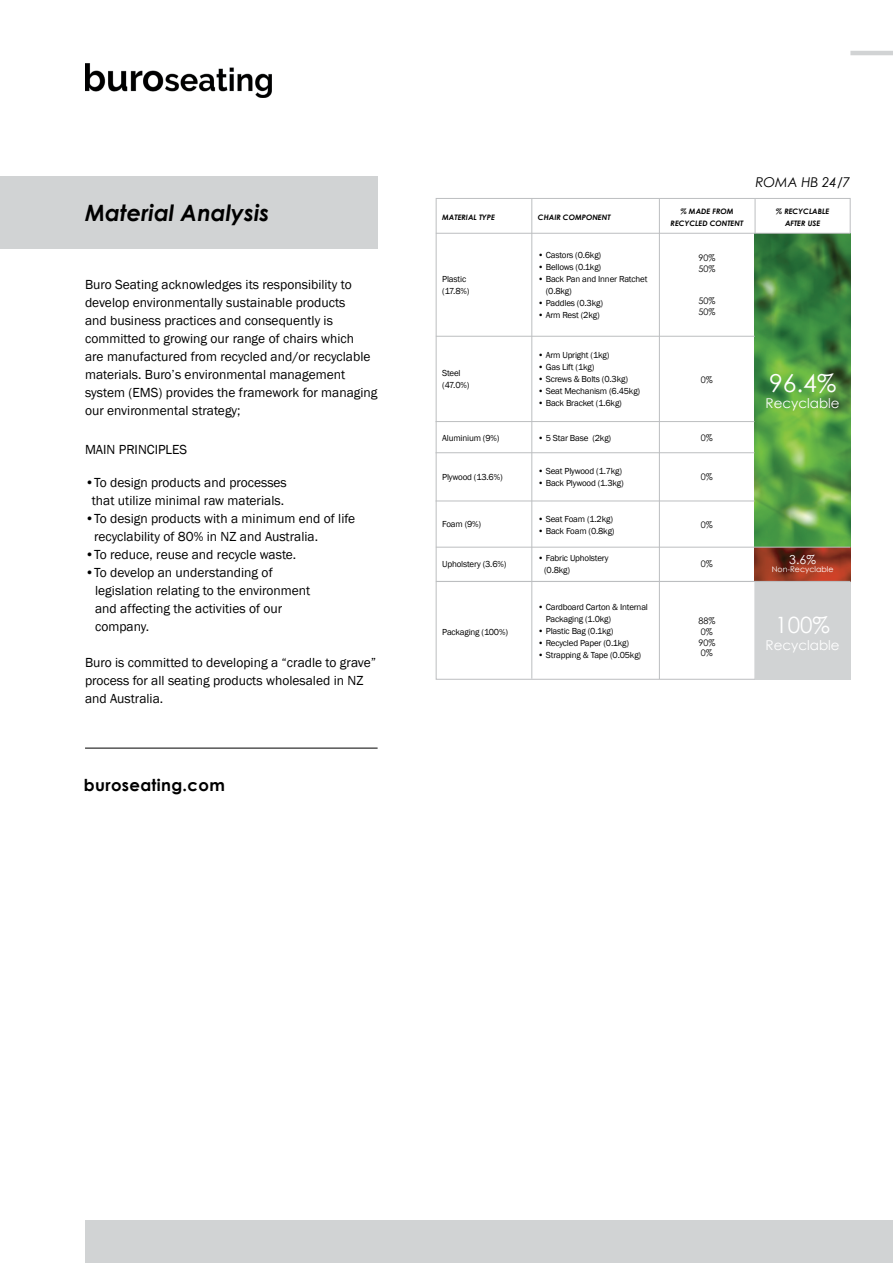
<style>
.page{position:relative;width:893px;height:1263px;background:#fff}
.page>*{position:absolute;margin:0;border:0;box-sizing:border-box;transform-origin:0 0}
.t1{font:24.75px "Century Gothic";color:#fff}
.t2{font:italic 700 22.5px "Century Gothic";color:#000}
.t3{font:22.5px "Century Gothic";color:#fff}
.t4{font:700 16.5px "Century Gothic";letter-spacing:.02em;color:#000}
.t5{font:13.5px/18px "Franklin Gothic";color:#000}
.t6{font:13.5px "Century Gothic";color:#fff}
.t7{font:italic 13.5px "Century Gothic";color:#000}
.t8{font:12.3px "Century Gothic";color:#fff}
.t9{font:9px/12px "Franklin Gothic";letter-spacing:-.02em;color:#000}
.t10{font:9px/10.8px "Century Gothic";color:#000}
.t11{font:7.8px "Century Gothic";color:#fff}
.t12{font:italic 700 7.5px/12px "Century Gothic";color:#000;text-align:center}
</style>
<div class="page">
<div style="left:0;top:176px;width:378px;height:73px;background:#d1d3d4"></div>
<div style="left:85px;top:1220px;width:808px;height:43px;background:#d1d3d4"></div>
<hr style="left:850px;top:51px;width:43px;height:4px;background:#d1d3d4">
<img style="left:85px;top:64px;width:187px;height:33px">
<hr style="left:85px;top:748px;width:293px;height:1px;background:#000">
<hr style="left:659px;top:199px;width:1px;height:480px;background:#bcbec0">
<hr style="left:531px;top:199px;width:1px;height:480px;background:#bcbec0">
<hr style="left:755px;top:199px;width:1px;height:480px;background:#bcbec0">
<img style="left:755px;top:234px;width:95px;height:313px">
<hr style="left:436px;top:233px;width:414px;height:1px;background:#bcbec0">
<div style="left:755px;top:580px;width:95px;height:100px;background:#d1d3d4"></div>
<svg style="left:755px;top:548px;width:95px;height:33px;background:#90331f"></svg>
<hr style="left:436px;top:547px;width:414px;height:1px;background:#bcbec0">
<hr style="left:436px;top:581px;width:414px;height:1px;background:#bcbec0">
<hr style="left:436px;top:501px;width:318px;height:1px;background:#bcbec0">
<hr style="left:436px;top:336px;width:319px;height:1px;background:#bcbec0">
<hr style="left:436px;top:421px;width:318px;height:1px;background:#bcbec0">
<hr style="left:436px;top:452px;width:318px;height:1px;background:#bcbec0">
<p class="t7" style="left:755px;top:172px;width:97px">ROMA HB 24/7</p>
<h2 class="t2" style="left:85px;top:196px;width:186px">Material Analysis</h2>
<p class="t12" style="left:442px;top:211px;width:54px">MATERIAL TYPE</p>
<p class="t12" style="left:538px;top:211px;width:74px">CHAIR COMPONENT</p>
<p class="t12" style="left:671px;top:205px;width:74px">% MADE FROM<br>RECYCLED CONTENT</p>
<p class="t12" style="left:776px;top:205px;width:55px">% RECYCLABLE<br>AFTER USE</p>
<p class="t5" style="left:85px;top:276px;width:294px">Buro Seating acknowledges its responsibility to develop environmentally sustainable products<br>and business practices and consequently is committed to growing our range of chairs which<br>are manufactured from recycled and/or recyclable materials. Buro’s environmental management system (EMS) provides the framework for managing our environmental strategy;</p>
<p class="t5" style="left:85px;top:441px;width:104px">MAIN PRINCIPLES</p>
<p class="t5" style="left:85px;top:474px;width:203px;text-align:center">•To design products and processes that utilize minimal raw materials.</p>
<p class="t5" style="left:94px;top:510px;width:263px;text-indent:-9px">•To design products with a minimum end of life recyclability of 80% in NZ and Australia.</p>
<p class="t5" style="left:85px;top:546px;width:213px">•To reduce, reuse and recycle waste.</p>
<p class="t5" style="left:95px;top:564px;width:217px;text-indent:-10px">•To develop an understanding of legislation relating to the environment and affecting the activities of our company.</p>
<p class="t5" style="left:85px;top:654px;width:293px">Buro is committed to developing a “cradle to grave” process for all seating products wholesaled in NZ and Australia.</p>
<p class="t4" style="left:84px;top:772px;width:142px">buroseating.com</p>
<p class="t9" style="left:442px;top:273px;width:29px">Plastic (17.8%)</p>
<p class="t9" style="left:538px;top:249px;width:65px">• Castors (0.6kg)</p>
<p class="t9" style="left:538px;top:261px;width:65px">• Bellows (0.1kg)</p>
<p class="t9" style="left:546px;top:273px;width:103px;text-indent:-8px">• Back Pan and Inner Ratchet (0.8kg)</p>
<p class="t9" style="left:538px;top:297px;width:67px">• Paddles (0.3kg)</p>
<p class="t9" style="left:538px;top:309px;width:63px">• Arm Rest (2kg)</p>
<p class="t10" style="left:698px;top:252px;width:18px">90%<br>50%</p>
<p class="t10" style="left:698px;top:295px;width:18px">50%<br>50%</p>
<p class="t9" style="left:442px;top:367px;width:29px">Steel (47.0%)</p>
<p class="t9" style="left:538px;top:349px;width:73px">• Arm Upright (1kg)</p>
<p class="t9" style="left:538px;top:361px;width:58px">• Gas Lift (1kg)</p>
<p class="t9" style="left:538px;top:373px;width:92px">• Screws &amp; Bolts (0.3kg)</p>
<p class="t9" style="left:538px;top:385px;width:104px">• Seat Mechanism (6.45kg)</p>
<p class="t9" style="left:538px;top:397px;width:85px">• Back Bracket (1.6kg)</p>
<p class="t10" style="left:701px;top:374px;width:13px">0%</p>
<h1 class="t1" style="left:769px;top:365px;width:69px">96.4%</h1>
<p class="t6" style="left:765px;top:393px;width:76px">Recyclable</p>
<p class="t9" style="left:442px;top:432px;width:59px">Aluminium (9%)</p>
<p class="t9" style="left:538px;top:432px;width:75px">• 5 Star Base (2kg)</p>
<p class="t10" style="left:701px;top:432px;width:13px">0%</p>
<p class="t9" style="left:442px;top:471px;width:62px">Plywood (13.6%)</p>
<p class="t9" style="left:538px;top:465px;width:86px">• Seat Plywood (1.7kg)</p>
<p class="t9" style="left:538px;top:477px;width:87px">• Back Plywood (1.3kg)</p>
<p class="t10" style="left:701px;top:472px;width:13px">0%</p>
<p class="t9" style="left:442px;top:519px;width:40px">Foam (9%)</p>
<p class="t9" style="left:538px;top:513px;width:77px">• Seat Foam (1.2kg)</p>
<p class="t9" style="left:538px;top:525px;width:78px">• Back Foam (0.8kg)</p>
<p class="t10" style="left:701px;top:519px;width:13px">0%</p>
<p class="t9" style="left:442px;top:558px;width:66px">Upholstery (3.6%)</p>
<p class="t9" style="left:544px;top:552px;width:66px;text-indent:-6px">• Fabric Upholstery (0.8kg)</p>
<p class="t10" style="left:701px;top:558px;width:13px">0%</p>
<p class="t8" style="left:789px;top:551px;width:28px">3.6%</p>
<p class="t11" style="left:772px;top:564px;width:63px">Non-Recyclable</p>
<p class="t9" style="left:442px;top:626px;width:67px">Packaging (100%)</p>
<p class="t9" style="left:546px;top:602px;width:104px;text-indent:-8px">• Cardboard Carton &amp; Internal<br>Packaging (1.0kg)</p>
<p class="t9" style="left:538px;top:626px;width:77px">• Plastic Bag (0.1kg)</p>
<p class="t9" style="left:538px;top:638px;width:93px">• Recycled Paper (0.1kg)</p>
<p class="t9" style="left:538px;top:650px;width:105px">• Strapping &amp; Tape (0.05kg)</p>
<p class="t10" style="left:698px;top:615px;width:18px">88%<br>0%<br>90%<br>0%</p>
<h2 class="t3" style="left:775px;top:609px;width:56px">100%</h2>
<p class="t6" style="left:765px;top:635px;width:76px">Recyclable</p>
</div>
